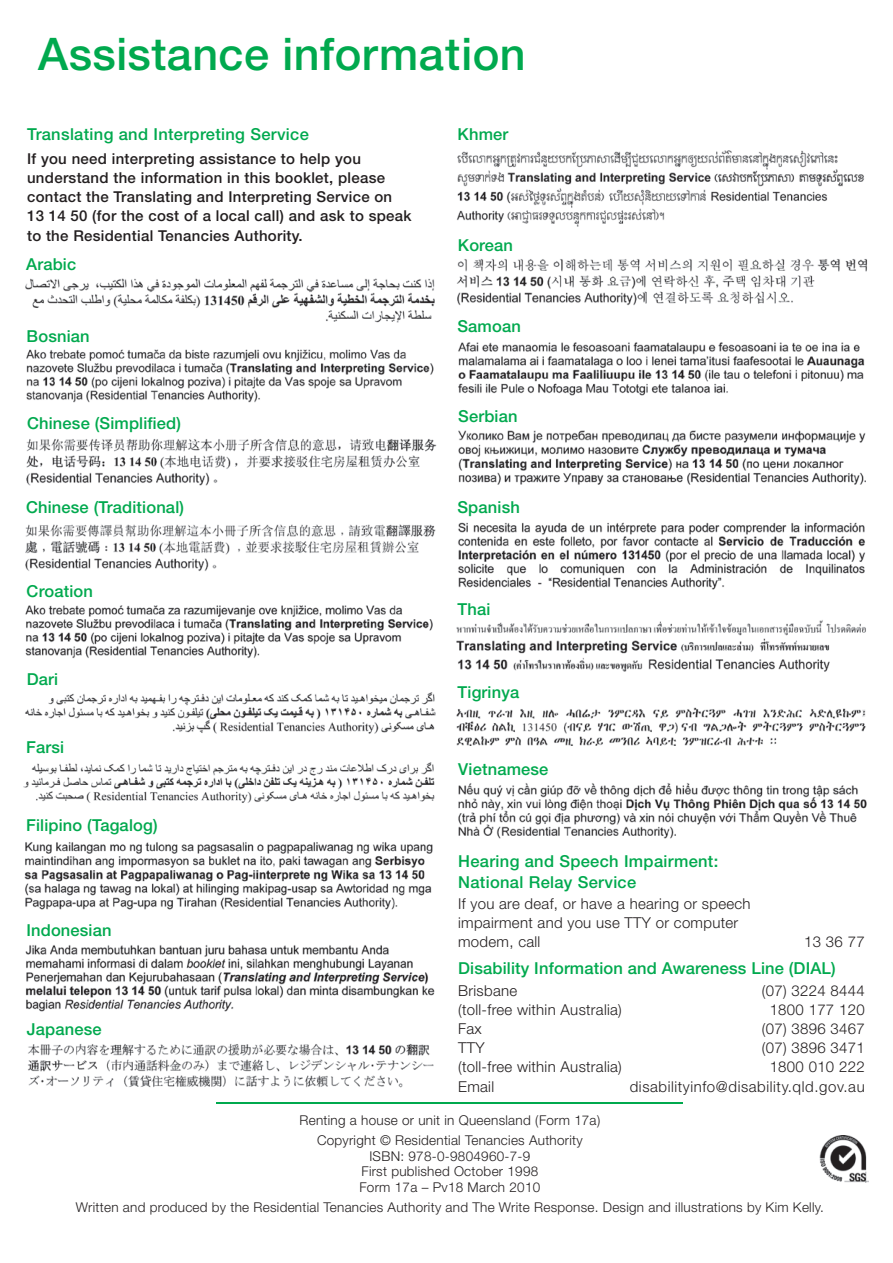
<style>
.page{position:relative;width:893px;height:1263px;background:#fff}
.page>*{position:absolute;margin:0;border:0;box-sizing:border-box;transform-origin:0 0}
.t1{font:500 45px "Helvetica Neue";letter-spacing:.01em;color:#00a94e}
.t2{font:500 16.5px/21px "Helvetica Neue";letter-spacing:.01em;color:#00a94e}
.t3{font:300 15px/19.2px "Helvetica Neue";letter-spacing:.02em;color:#231f20}
.t4{font:500 15px/19.2px "Helvetica Neue";letter-spacing:.02em;color:#231f20}
.t5{font:300 15px "Helvetica Neue";letter-spacing:.04em;color:#231f20}
.t6{font:300 13.5px/15.3px "Helvetica Neue";letter-spacing:.02em;color:#231f20;text-align:center}
</style>
<div class="page">
<img style="left:25px;top:605px;width:408px;height:53px">
<img style="left:26px;top:349px;width:408px;height:54px">
<img style="left:28px;top:1043px;width:406px;height:45px">
<img style="left:25px;top:945px;width:410px;height:67px">
<img style="left:24px;top:842px;width:409px;height:68px">
<img style="left:26px;top:439px;width:411px;height:46px">
<img style="left:25px;top:524px;width:411px;height:47px">
<img style="left:25px;top:278px;width:410px;height:45px">
<img style="left:23px;top:762px;width:412px;height:41px">
<img style="left:25px;top:692px;width:410px;height:42px">
<hr style="left:217px;top:1102px;width:466px;height:2px;background:#00a94e">
<img style="left:458px;top:430px;width:407px;height:55px">
<img style="left:458px;top:783px;width:409px;height:56px">
<img style="left:458px;top:342px;width:407px;height:54px">
<img style="left:458px;top:522px;width:407px;height:68px">
<img style="left:456px;top:150px;width:408px;height:77px">
<img style="left:456px;top:259px;width:411px;height:46px">
<img style="left:456px;top:620px;width:410px;height:52px">
<img style="left:456px;top:707px;width:410px;height:38px">
<img style="left:819px;top:1135px;width:49px;height:47px">
<h1 class="t1" style="left:38px;top:27px;width:489px">Assistance information</h1>
<p class="t2" style="left:27px;top:124px;width:283px">Translating and Interpreting Service</p>
<p class="t4" style="left:27px;top:149px;width:386px">If you need interpreting assistance to help you understand the information in this booklet, please contact the Translating and Interpreting Service on 13 14 50 (for the cost of a local call) and ask to speak to the Residential Tenancies Authority.</p>
<p class="t2" style="left:26px;top:254px;width:52px">Arabic</p>
<p class="t2" style="left:27px;top:325px;width:65px">Bosnian</p>
<p class="t2" style="left:27px;top:412px;width:155px">Chinese (Simplified)</p>
<p class="t2" style="left:26px;top:496px;width:159px">Chinese (Traditional)</p>
<p class="t2" style="left:27px;top:580px;width:68px">Croation</p>
<p class="t2" style="left:27px;top:668px;width:33px">Dari</p>
<p class="t2" style="left:26px;top:736px;width:39px">Farsi</p>
<p class="t2" style="left:26px;top:814px;width:133px">Filipino (Tagalog)</p>
<p class="t2" style="left:26px;top:919px;width:87px">Indonesian</p>
<p class="t2" style="left:27px;top:1018px;width:76px">Japanese</p>
<p class="t2" style="left:458px;top:124px;width:52px">Khmer</p>
<p class="t2" style="left:458px;top:234px;width:57px">Korean</p>
<p class="t2" style="left:457px;top:316px;width:65px">Samoan</p>
<p class="t2" style="left:458px;top:406px;width:61px">Serbian</p>
<p class="t2" style="left:457px;top:497px;width:64px">Spanish</p>
<p class="t2" style="left:458px;top:598px;width:34px">Thai</p>
<p class="t2" style="left:458px;top:682px;width:63px">Tigrinya</p>
<p class="t2" style="left:458px;top:758px;width:92px">Vietnamese</p>
<p class="t2" style="left:458px;top:850px;width:262px">Hearing and Speech Impairment:<br>National Relay Service</p>
<p class="t3" style="left:458px;top:894px;width:294px">If you are deaf, or have a hearing or speech impairment and you use TTY or computer modem, call</p>
<p class="t3" style="left:804px;top:932px;width:62px">13 36 77</p>
<p class="t2" style="left:458px;top:958px;width:379px">Disability Information and Awareness Line (DIAL)</p>
<p class="t3" style="left:458px;top:980px;width:61px">Brisbane</p>
<p class="t3" style="left:762px;top:980px;width:104px">(07) 3224 8444</p>
<p class="t3" style="left:458px;top:999px;width:165px">(toll-free within Australia)</p>
<p class="t3" style="left:770px;top:999px;width:97px">1800 177 120</p>
<p class="t3" style="left:458px;top:1019px;width:25px">Fax</p>
<p class="t3" style="left:762px;top:1019px;width:104px">(07) 3896 3467</p>
<p class="t3" style="left:458px;top:1038px;width:28px">TTY</p>
<p class="t3" style="left:762px;top:1038px;width:104px">(07) 3896 3471</p>
<p class="t3" style="left:458px;top:1057px;width:165px">(toll-free within Australia)</p>
<p class="t3" style="left:770px;top:1057px;width:97px">1800 010 222</p>
<p class="t3" style="left:458px;top:1076px;width:37px">Email</p>
<p class="t5" style="left:630px;top:1077px;width:236px">disabilityinfo@disability.qld.gov.au</p>
<p class="t6" style="left:299px;top:1109px;width:302px;line-height:20.4px">Renting a house or unit in Queensland (Form 17a)<br>Copyright © Residential Tenancies Authority</p>
<p class="t6" style="left:359px;top:1148px;width:182px">ISBN: 978-0-9804960-7-9<br>First published October 1998<br>Form 17a – Pv18 March 2010</p>
<p class="t6" style="left:76px;top:1199px;width:749px">Written and produced by the Residential Tenancies Authority and The Write Response. Design and illustrations by Kim Kelly.</p>
</div>
